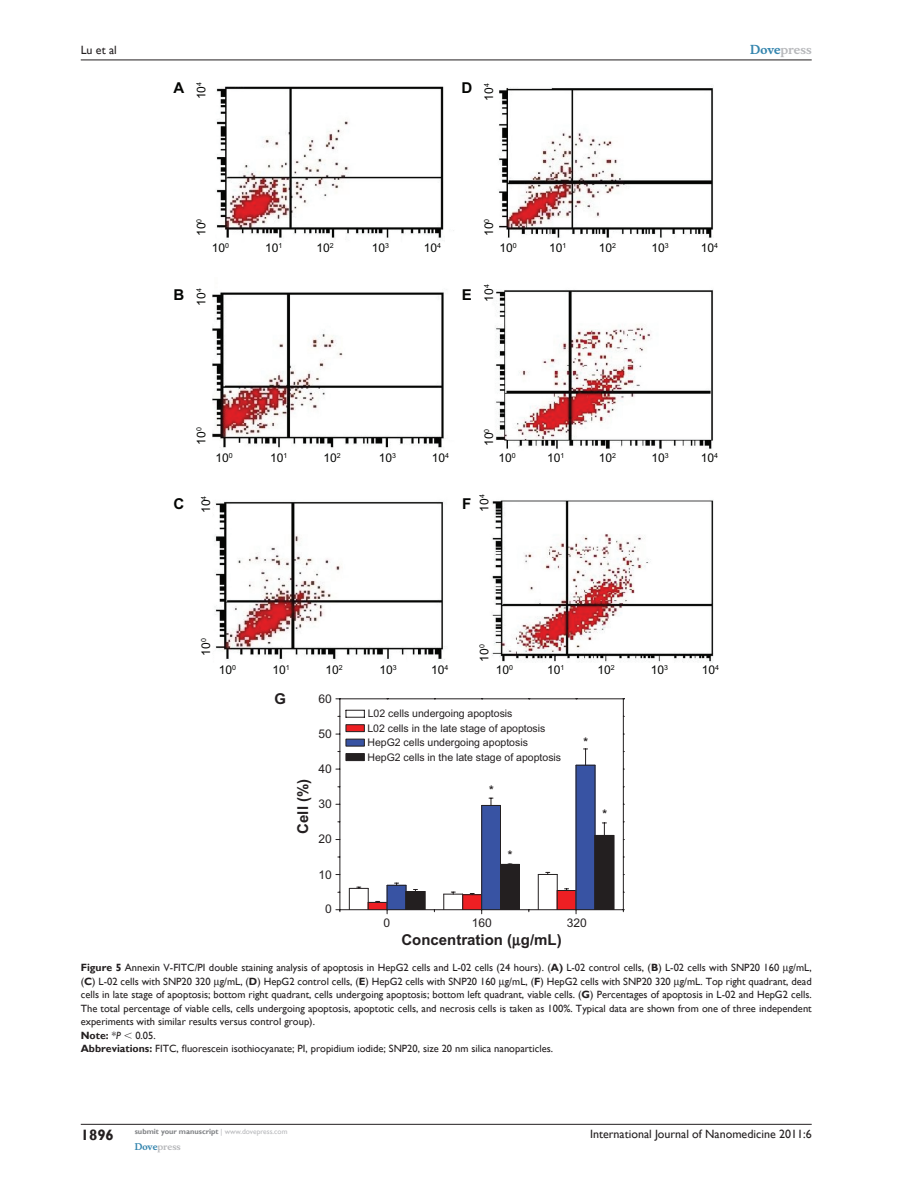
<style>
.page{position:relative;width:918px;height:1188px;background:#fff}
.page>*{position:absolute;margin:0;border:0;box-sizing:border-box;transform-origin:0 0}
.t1{font:700 15px "Arial";color:#231f20}
.t2{font:700 15px "Arial";color:#040503}
.t3{font:700 15px "Gill Sans";color:#231f20}
.t4{font:12px "Arial";color:#040503}
.t5{font:12px "Gill Sans";color:#231f20}
.t6{font:12px "Arial";color:#231f20}
.t7{font:700 12px "Musee";color:#b8b9bc}
.t8{font:700 11.7px "Arial";color:#231f20}
.t9{font:10.5px/13.5px "Gill Sans";color:#231f20}
.t10{font:10.5px/14.4px "Arial";color:#231f20}
.t11{font:700 9px "Musee";color:#b8b9bc}
.t12{font:700 7.5px "Gill Sans";color:#808285}
.s1{color:#3485ae}
.s2{font-weight:700}
.s3{font-style:italic}
.s4{font-family:"Mathematical Pi One"}
.s5{font-weight:400;color:#b8b9bc}
</style>
<div class="page">
<hr style="left:81px;top:1124px;width:731px;height:1px;background:#231f20">
<hr style="left:81px;top:60px;width:731px;height:1px;background:#231f20">
<img style="left:212px;top:86px;width:501px;height:577px">
<hr style="left:557px;top:874px;width:1px;height:36px;background:#231f20">
<hr style="left:538px;top:874px;width:1px;height:36px;background:#231f20">
<div style="left:482px;top:805px;width:19px;height:105px;background:#3853a3"></div>
<div style="left:481px;top:805px;width:20px;height:105px;border:1px solid #3853a3"></div>
<hr style="left:500px;top:805px;width:1px;height:105px;background:#231f20">
<hr style="left:481px;top:805px;width:1px;height:105px;background:#231f20">
<div style="left:576px;top:765px;width:19px;height:145px;background:#3853a3"></div>
<div style="left:576px;top:765px;width:19px;height:145px;border:1px solid #3853a3"></div>
<hr style="left:595px;top:765px;width:1px;height:145px;background:#231f20">
<hr style="left:576px;top:765px;width:1px;height:145px;background:#231f20">
<div style="left:501px;top:864px;width:18px;height:46px;background:#231f20"></div>
<hr style="left:519px;top:864px;width:1px;height:46px;background:#231f20">
<div style="left:595px;top:835px;width:19px;height:75px;background:#231f20"></div>
<svg style="left:539px;top:872px;width:18px;height:3px"></svg>
<svg style="left:482px;top:798px;width:18px;height:8px"></svg>
<svg style="left:576px;top:749px;width:19px;height:17px"></svg>
<svg style="left:595px;top:823px;width:19px;height:12px"></svg>
<svg style="left:349px;top:883px;width:77px;height:31px"></svg>
<svg style="left:443px;top:892px;width:39px;height:22px"></svg>
<svg style="left:557px;top:889px;width:20px;height:25px"></svg>
<hr style="left:340px;top:909px;width:283px;height:1px;background:#231f20">
<hr style="left:339px;top:699px;width:1px;height:211px;background:#231f20">
<hr style="left:340px;top:698px;width:283px;height:1px;background:#231f20">
<hr style="left:623px;top:699px;width:1px;height:211px;background:#231f20">
<svg style="left:346px;top:710px;width:19px;height:8px"></svg>
<div style="left:346px;top:724px;width:19px;height:8px;background:#ee1f23;border:1px solid #231f20"></div>
<div style="left:346px;top:739px;width:19px;height:7px;background:#3853a3;border:1px solid #231f20"></div>
<div style="left:346px;top:753px;width:19px;height:8px;background:#231f20;border:1px solid #231f20"></div>
<p class="t5" style="left:81px;top:43px;width:38px">Lu et al</p>
<h1 class="t2" style="left:174px;top:79px;width:12px">A</h1>
<p class="t4" style="left:194px;top:99px;width:19px;rotate:-90deg">10<sup>4</sup></p>
<h1 class="t2" style="left:461px;top:79px;width:12px">D</h1>
<p class="t4" style="left:482px;top:101px;width:19px;rotate:-90deg">10<sup>4</sup></p>
<p class="t7" style="left:750px;top:43px;width:63px"><span class="s1">Dove</span>press</p>
<p class="t4" style="left:194px;top:236px;width:19px;rotate:-90deg">10<sup>0</sup></p>
<p class="t4" style="left:212px;top:241px;width:19px">10<sup>0</sup></p>
<h1 class="t2" style="left:174px;top:286px;width:12px">B</h1>
<p class="t4" style="left:194px;top:306px;width:19px;rotate:-90deg">10<sup>4</sup></p>
<p class="t4" style="left:265px;top:241px;width:19px">10<sup>1</sup></p>
<p class="t4" style="left:317px;top:241px;width:19px">10<sup>2</sup></p>
<p class="t4" style="left:372px;top:241px;width:19px">10<sup>3</sup></p>
<p class="t4" style="left:424px;top:241px;width:19px">10<sup>4</sup></p>
<h1 class="t2" style="left:462px;top:286px;width:12px">E</h1>
<p class="t4" style="left:482px;top:236px;width:19px;rotate:-90deg">10<sup>0</sup></p>
<p class="t4" style="left:500px;top:241px;width:19px">10<sup>0</sup></p>
<p class="t4" style="left:482px;top:302px;width:19px;rotate:-90deg">10<sup>4</sup></p>
<p class="t4" style="left:549px;top:241px;width:19px">10<sup>1</sup></p>
<p class="t4" style="left:599px;top:241px;width:19px">10<sup>2</sup></p>
<p class="t4" style="left:652px;top:241px;width:19px">10<sup>3</sup></p>
<p class="t4" style="left:701px;top:241px;width:19px">10<sup>4</sup></p>
<p class="t4" style="left:194px;top:445px;width:19px;rotate:-90deg">10<sup>0</sup></p>
<p class="t4" style="left:216px;top:451px;width:19px">10<sup>0</sup></p>
<h1 class="t2" style="left:174px;top:495px;width:12px">C</h1>
<p class="t4" style="left:199px;top:513px;width:19px;rotate:-90deg">10<sup>4</sup></p>
<p class="t4" style="left:270px;top:451px;width:19px">10<sup>1</sup></p>
<p class="t4" style="left:324px;top:451px;width:19px">10<sup>2</sup></p>
<p class="t4" style="left:379px;top:451px;width:19px">10<sup>3</sup></p>
<p class="t4" style="left:432px;top:451px;width:19px">10<sup>4</sup></p>
<p class="t4" style="left:482px;top:446px;width:19px;rotate:-90deg">10<sup>0</sup></p>
<p class="t4" style="left:499px;top:451px;width:19px">10<sup>0</sup></p>
<h1 class="t2" style="left:462px;top:495px;width:11px">F</h1>
<p class="t4" style="left:478px;top:512px;width:19px;rotate:-90deg">10<sup>4</sup></p>
<p class="t4" style="left:547px;top:451px;width:19px">10<sup>1</sup></p>
<p class="t4" style="left:599px;top:451px;width:19px">10<sup>2</sup></p>
<p class="t4" style="left:652px;top:451px;width:19px">10<sup>3</sup></p>
<p class="t4" style="left:701px;top:451px;width:19px">10<sup>4</sup></p>
<p class="t4" style="left:199px;top:656px;width:19px;rotate:-90deg">10<sup>0</sup></p>
<p class="t4" style="left:219px;top:663px;width:19px">10<sup>0</sup></p>
<p class="t4" style="left:273px;top:663px;width:19px">10<sup>1</sup></p>
<p class="t4" style="left:325px;top:663px;width:19px">10<sup>2</sup></p>
<p class="t4" style="left:379px;top:663px;width:19px">10<sup>3</sup></p>
<p class="t4" style="left:431px;top:663px;width:19px">10<sup>4</sup></p>
<h1 class="t1" style="left:274px;top:690px;width:13px">G</h1>
<p class="t6" style="left:319px;top:692px;width:15px">60</p>
<p class="t4" style="left:478px;top:662px;width:19px;rotate:-90deg">10<sup>0</sup></p>
<p class="t4" style="left:496px;top:663px;width:19px">10<sup>0</sup></p>
<p class="t4" style="left:547px;top:663px;width:19px">10<sup>1</sup></p>
<p class="t4" style="left:598px;top:663px;width:19px">10<sup>2</sup></p>
<p class="t4" style="left:651px;top:663px;width:19px">10<sup>3</sup></p>
<p class="t4" style="left:702px;top:663px;width:19px">10<sup>4</sup></p>
<p class="t6" style="left:319px;top:727px;width:15px">50</p>
<p class="t6" style="left:319px;top:762px;width:15px">40</p>
<h1 class="t1" style="left:294px;top:834px;width:57px;rotate:-90deg">Cell (%)</h1>
<p class="t6" style="left:319px;top:797px;width:15px">30</p>
<p class="t6" style="left:319px;top:832px;width:15px">20</p>
<p class="t6" style="left:319px;top:867px;width:15px">10</p>
<p class="t6" style="left:325px;top:902px;width:8px">0</p>
<p class="t10" style="left:367px;top:707px;width:195px">L02 cells undergoing apoptosis<br>L02 cells in the late stage of apoptosis HepG2 cells undergoing apoptosis HepG2 cells in the late stage of apoptosis</p>
<p class="t8" style="left:489px;top:783px;width:6px">*</p>
<p class="t8" style="left:508px;top:848px;width:6px">*</p>
<p class="t8" style="left:583px;top:735px;width:6px">*</p>
<p class="t8" style="left:603px;top:807px;width:6px">*</p>
<p class="t6" style="left:384px;top:915px;width:8px">0</p>
<p class="t6" style="left:472px;top:915px;width:22px">160</p>
<p class="t6" style="left:567px;top:915px;width:22px">320</p>
<p class="t9" style="left:81px;top:961px;width:732px"><span class="s2">Figure 5</span> Annexin V-FITC/PI double staining analysis of apoptosis in HepG2 cells and L-02 cells (24 hours). (<span class="s2">A)</span> L-02 control cells, (<span class="s2">B</span>) L-02 cells with SNP20 160 g/mL, (<span class="s2">C</span>) L-02 cells with SNP20 320 g/mL, (<span class="s2">D</span>) HepG2 control cells, (<span class="s2">E</span>) HepG2 cells with SNP20 160 g/mL, (<span class="s2">F</span>) HepG2 cells with SNP20 320 g/mL. Top right quadrant, dead cells in late stage of apoptosis; bottom right quadrant, cells undergoing apoptosis; bottom left quadrant, viable cells. (<span class="s2">G</span>) Percentages of apoptosis in L-02 and HepG2 cells.<br>The total percentage of viable cells, cells undergoing apoptosis, apoptotic cells, and necrosis cells is taken as 100%. Typical data are shown from one of three independent experiments with similar results versus control group).<br><span class="s2">Note:</span> *<span class="s3">P</span> <span class="s4">,</span> 0.05.<br><span class="s2">Abbreviations:</span> FITC, fluorescein isothiocyanate; PI, propidium iodide; SNP20, size 20 nm silica nanoparticles.</p>
<h1 class="t1" style="left:401px;top:931px;width:162px">Concentration ( g/mL)</h1>
<h1 class="t3" style="left:81px;top:1126px;width:35px">1896</h1>
<p class="t12" style="left:135px;top:1127px;width:154px">submit your manuscript <span class="s5">| www.dovepress.com</span></p>
<p class="t11" style="left:135px;top:1141px;width:48px"><span class="s1">Dove</span>press</p>
<p class="t5" style="left:590px;top:1127px;width:223px">International Journal of Nanomedicine 2011:6</p>
</div>
